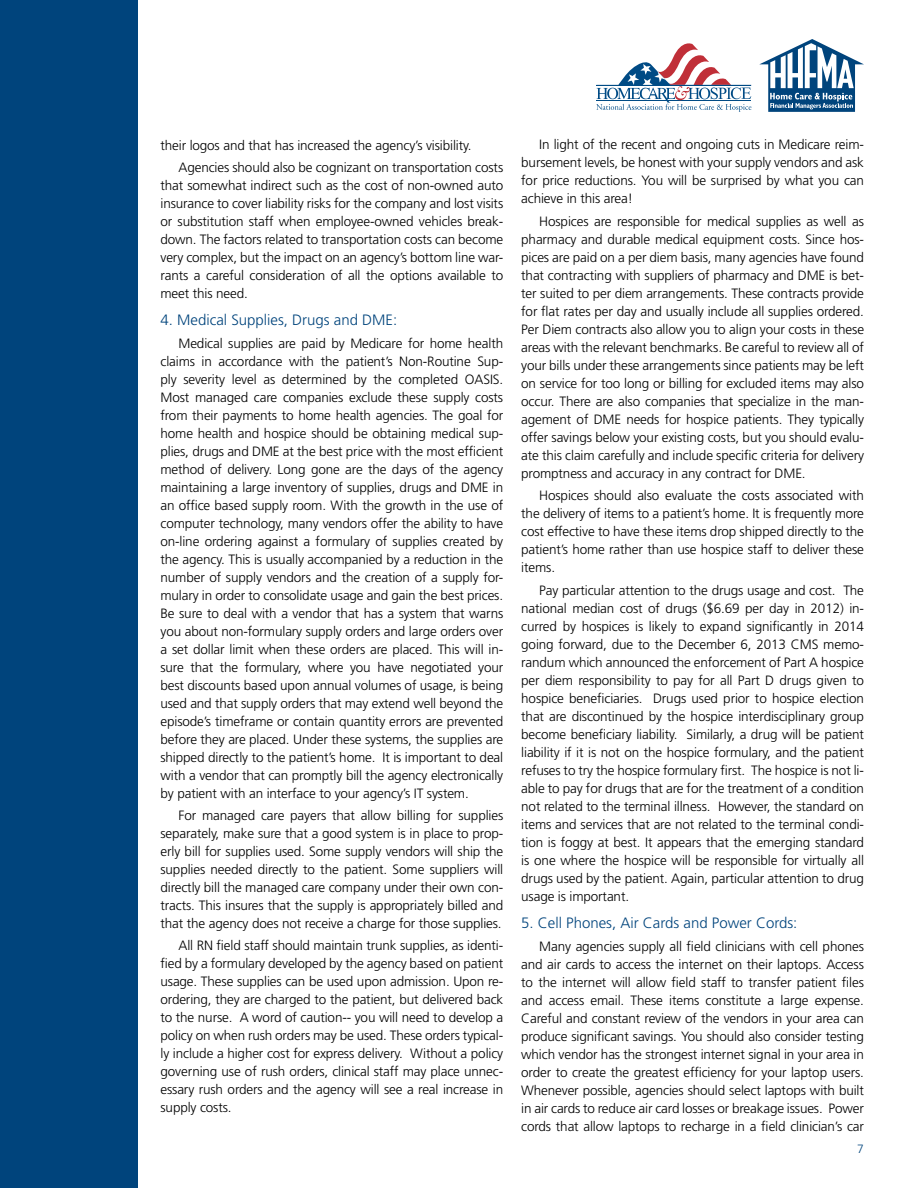
<style>
.page{position:relative;width:918px;height:1188px;background:#fff}
.page>*{position:absolute;margin:0;border:0;box-sizing:border-box;transform-origin:0 0}
.t1{font:300 15px "Frutiger LT Std";color:#00447c}
.t2{font:300 13.5px/18px "Frutiger LT Std";letter-spacing:-.01em;color:#000;text-align:justify}
.t3{font:300 12px "Frutiger LT Std";color:#00447c}
</style>
<div class="page">
<div style="left:0;top:0;width:138px;height:1188px;background:#00447c"></div>
<svg style="left:759px;top:39px;width:105px;height:73px"></svg>
<svg style="left:596px;top:43px;width:155px;height:69px"></svg>
<p class="t2" style="left:179px;top:134px;width:326px;line-height:22.5px;text-indent:-18px">their logos and that has increased the agency’s visibility.<br>Agencies should also be cognizant on transportation costs</p>
<p class="t2" style="left:161px;top:177px;width:344px">that somewhat indirect such as the cost of non-owned auto insurance to cover liability risks for the company and lost visits or substitution staff when employee-owned vehicles break&shy;down. The factors related to transportation costs can become very complex, but the impact on an agency’s bottom line war&shy;rants a careful consideration of all the options available to meet this need.</p>
<p class="t1" style="left:160px;top:311px;width:238px">4. Medical Supplies, Drugs and DME:</p>
<p class="t2" style="left:161px;top:334px;width:344px;text-align:left;text-indent:18px">Medical supplies are paid by Medicare for home health claims in accordance with the patient’s Non-Routine Sup&shy;ply severity level as determined by the completed OASIS.<br>Most managed care companies exclude these supply costs from their payments to home health agencies. The goal for home health and hospice should be obtaining medical sup&shy;plies, drugs and DME at the best price with the most efficient method of delivery. Long gone are the days of the agency maintaining a large inventory of supplies, drugs and DME in an office based supply room. With the growth in the use of computer technology, many vendors offer the ability to have on-line ordering against a formulary of supplies created by the agency. This is usually accompanied by a reduction in the number of supply vendors and the creation of a supply for&shy;mulary in order to consolidate usage and gain the best prices.<br>Be sure to deal with a vendor that has a system that warns you about non-formulary supply orders and large orders over a set dollar limit when these orders are placed. This will in&shy;sure that the formulary, where you have negotiated your best discounts based upon annual volumes of usage, is being used and that supply orders that may extend well beyond the episode’s timeframe or contain quantity errors are prevented before they are placed. Under these systems, the supplies are shipped directly to the patient’s home. It is important to deal with a vendor that can promptly bill the agency electronically by patient with an interface to your agency’s IT system.</p>
<p class="t2" style="left:161px;top:807px;width:344px;text-indent:18px">For managed care payers that allow billing for supplies separately, make sure that a good system is in place to prop&shy;erly bill for supplies used. Some supply vendors will ship the supplies needed directly to the patient. Some suppliers will directly bill the managed care company under their own con&shy;tracts. This insures that the supply is appropriately billed and that the agency does not receive a charge for those supplies.</p>
<p class="t2" style="left:161px;top:937px;width:344px;text-indent:18px">All RN field staff should maintain trunk supplies, as identi&shy;fied by a formulary developed by the agency based on patient usage. These supplies can be used upon admission. Upon re&shy;ordering, they are charged to the patient, but delivered back to the nurse. A word of caution-- you will need to develop a policy on when rush orders may be used. These orders typical&shy;ly include a higher cost for express delivery. Without a policy governing use of rush orders, clinical staff may place unnec&shy;essary rush orders and the agency will see a real increase in supply costs.</p>
<p class="t2" style="left:521px;top:136px;width:344px;text-indent:18px">In light of the recent and ongoing cuts in Medicare reim&shy;bursement levels, be honest with your supply vendors and ask for price reductions. You will be surprised by what you can achieve in this area!</p>
<p class="t2" style="left:521px;top:212px;width:344px;text-align:left;text-indent:18px">Hospices are responsible for medical supplies as well as pharmacy and durable medical equipment costs. Since hos&shy;pices are paid on a per diem basis, many agencies have found that contracting with suppliers of pharmacy and DME is bet&shy;ter suited to per diem arrangements. These contracts provide for flat rates per day and usually include all supplies ordered.<br>Per Diem contracts also allow you to align your costs in these areas with the relevant benchmarks. Be careful to review all of your bills under these arrangements since patients may be left on service for too long or billing for excluded items may also occur. There are also companies that specialize in the man&shy;agement of DME needs for hospice patients. They typically offer savings below your existing costs, but you should evalu&shy;ate this claim carefully and include specific criteria for delivery promptness and accuracy in any contract for DME.</p>
<p class="t2" style="left:521px;top:487px;width:344px;text-indent:18px">Hospices should also evaluate the costs associated with the delivery of items to a patient’s home. It is frequently more cost effective to have these items drop shipped directly to the patient’s home rather than use hospice staff to deliver these items.</p>
<p class="t2" style="left:521px;top:581px;width:344px;text-indent:18px">Pay particular attention to the drugs usage and cost. The national median cost of drugs ($6. 69 per day in 2012) in&shy;curred by hospices is likely to expand significantly in 2014 going forward, due to the December 6, 2013 CMS memo&shy;randum which announced the enforcement of Part A hospice per diem responsibility to pay for all Part D drugs given to hospice beneficiaries. Drugs used prior to hospice election that are discontinued by the hospice interdisciplinary group become beneficiary liability. Similarly, a drug will be patient liability if it is not on the hospice formulary, and the patient refuses to try the hospice formulary first. The hospice is not li&shy;able to pay for drugs that are for the treatment of a condition not related to the terminal illness. However, the standard on items and services that are not related to the terminal condi&shy;tion is foggy at best. It appears that the emerging standard is one where the hospice will be responsible for virtually all drugs used by the patient. Again, particular attention to drug usage is important.</p>
<p class="t1" style="left:521px;top:914px;width:278px">5. Cell Phones, Air Cards and Power Cords:</p>
<p class="t2" style="left:521px;top:937px;width:344px;text-align:left;text-indent:18px">Many agencies supply all field clinicians with cell phones and air cards to access the internet on their laptops. Access to the internet will allow field staff to transfer patient files and access email. These items constitute a large expense.<br>Careful and constant review of the vendors in your area can produce significant savings. You should also consider testing which vendor has the strongest internet signal in your area in order to create the greatest efficiency for your laptop users.<br>Whenever possible, agencies should select laptops with built in air cards to reduce air card losses or breakage issues. Power cords that allow laptops to recharge in a field clinician’s car</p>
<p class="t3" style="left:857px;top:1142px;width:8px">7</p>
</div>
